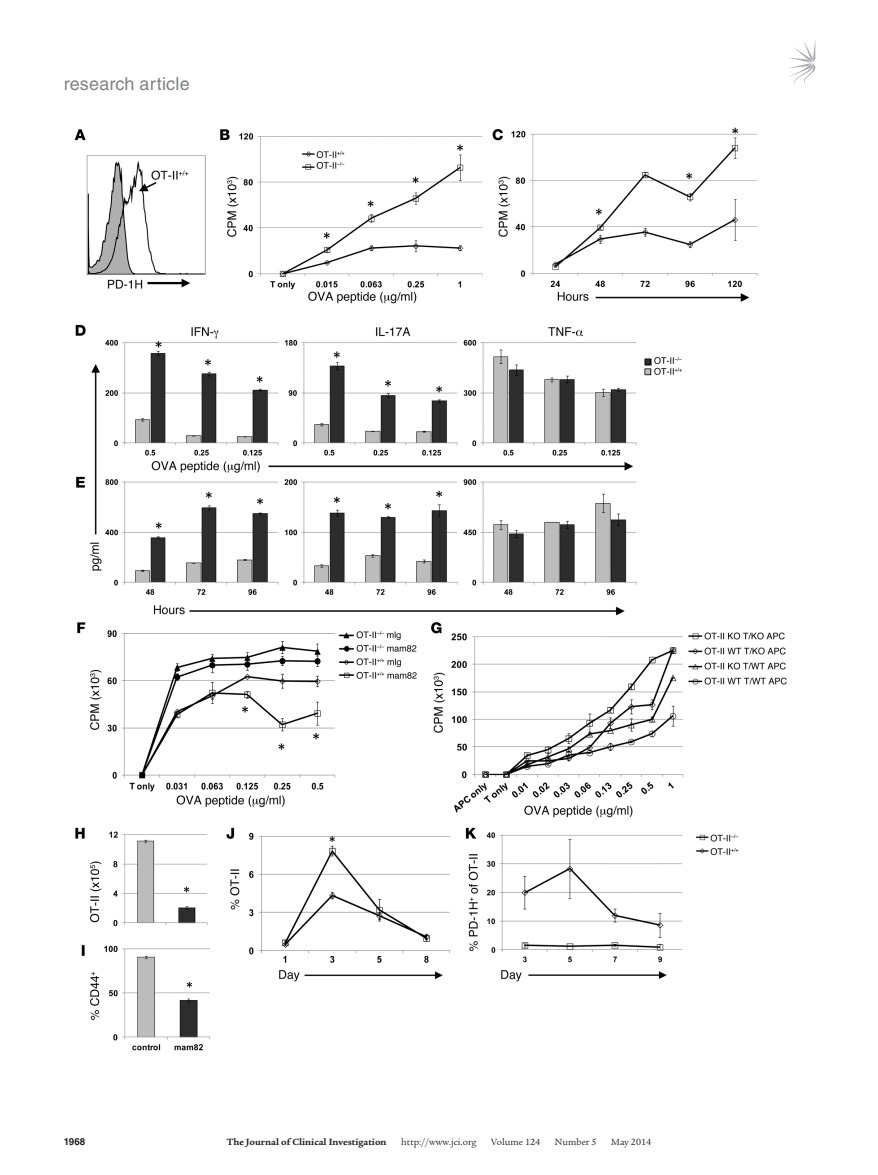
<style>
.page{position:relative;width:878px;height:1175px;background:#fff}
.page>*{position:absolute;margin:0;border:0;box-sizing:border-box;transform-origin:0 0}
.t1{font:18px "Helvetica LT Std";letter-spacing:.01em;color:#808285}
.t2{font:9.75px "Legacy Serif Std";color:#231f20}
.t3{font:700 9.75px "Legacy Serif Std";color:#231f20}
.t4{font:700 9.75px "Helvetica LT Std";color:#231f20}
</style>
<div class="page">
<svg style="left:789px;top:42px;width:26px;height:43px"></svg>
<img style="left:74px;top:127px;width:713px;height:924px">
<h1 class="t1" style="left:64px;top:73px;width:127px">research article</h1>
<p class="t4" style="left:64px;top:1135px;width:23px">1968</p>
<p class="t3" style="left:227px;top:1135px;width:161px">The Journal of Clinical Investigation</p>
<p class="t2" style="left:401px;top:1136px;width:77px">http://www.jci.org</p>
<p class="t2" style="left:491px;top:1136px;width:50px">Volume 124</p>
<p class="t2" style="left:555px;top:1136px;width:43px">Number 5</p>
<p class="t2" style="left:611px;top:1136px;width:41px">May 2014</p>
</div>
